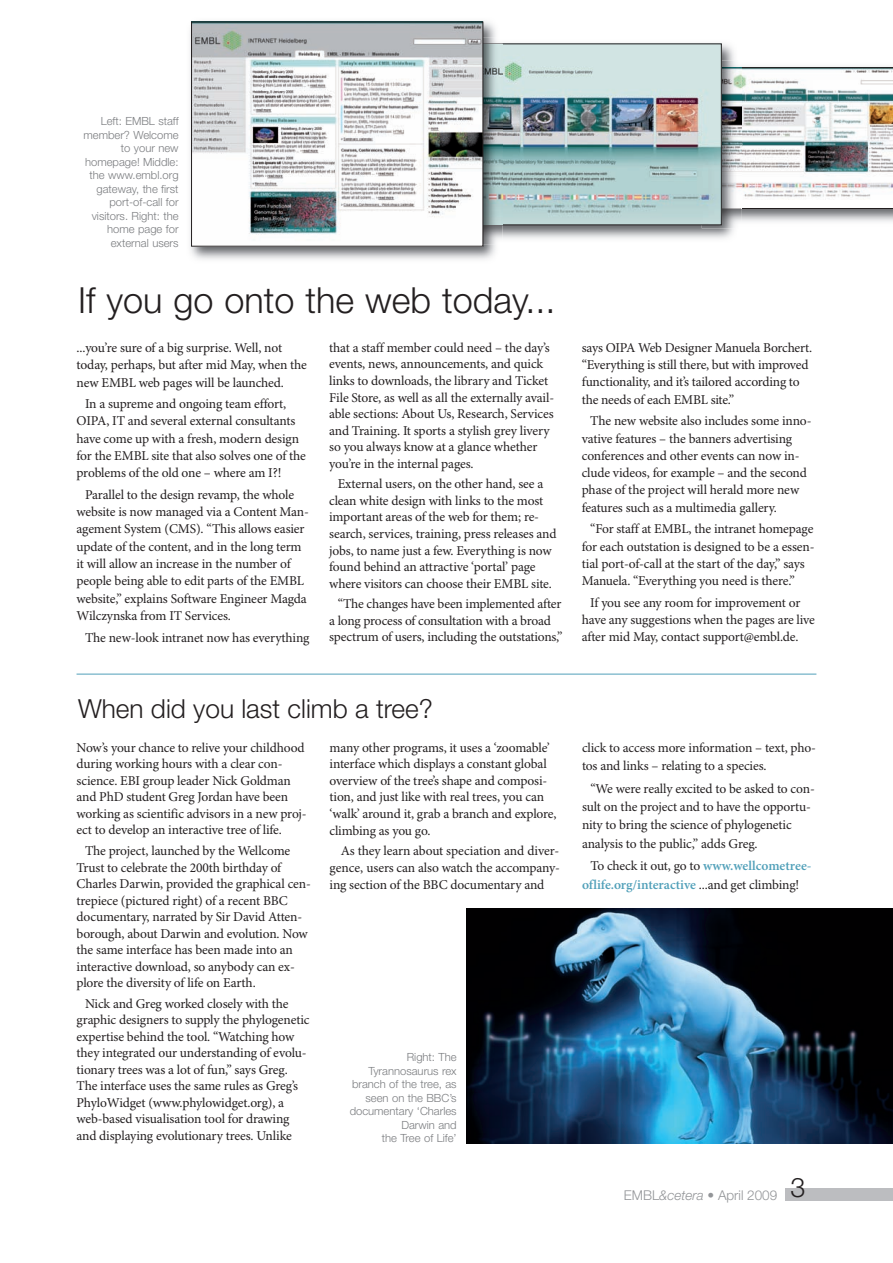
<style>
.page{position:relative;width:893px;height:1263px;background:#fff}
.page>*{position:absolute;margin:0;border:0;box-sizing:border-box;transform-origin:0 0}
.t1{font:300 36px "Helvetica Neue LT Pro";color:#231f20}
.t2{font:300 26.25px "Helvetica Neue LT Pro";color:#231f20}
.t3{font:13.5px/16.5px "Minion Pro";letter-spacing:-.015em;color:#231f20}
.t4{font:600 13.5px/18.3px "Minion Pro";color:#51a0b9}
.t5{font:300 13.5px "Helvetica Neue LT Pro";color:#939598}
.t6{font:300 11.25px/13.5px "Helvetica Neue LT Pro";color:#7b7d80;text-align:right}
.s1{font-weight:400;color:#231f20}
.s2{font-style:italic}
</style>
<div class="page">
<div style="left:786px;top:1188px;width:107px;height:13px;background:#bcbdc0"></div>
<hr style="left:77px;top:674px;width:739px;height:1px;background:#51a0b9">
<img style="left:741px;top:67px;width:152px;height:142px">
<img style="left:503px;top:43px;width:231px;height:196px">
<img style="left:702px;top:60px;width:39px;height:168px">
<img style="left:721px;top:67px;width:20px;height:142px">
<img style="left:503px;top:46px;width:216px;height:177px">
<img style="left:190px;top:21px;width:306px;height:239px">
<img style="left:483px;top:37px;width:20px;height:207px">
<img style="left:483px;top:44px;width:20px;height:181px">
<img style="left:193px;top:24px;width:288px;height:220px">
<div style="left:191px;top:22px;width:292px;height:224px;border:1px solid #231f20"></div>
<img style="left:467px;top:908px;width:426px;height:236px">
<p class="t6" style="left:83px;top:115px;width:97px">Left: EMBL staff member? Welcome to your new homepage! Middle: the www.embl.org gateway, the first port-of-call for visitors. Right: the home page for external users</p>
<h1 class="t1" style="left:78px;top:287px;width:479px">If you go onto the web today...</h1>
<p class="t3" style="left:77px;top:340px;width:232px;line-height:17.2px">...you’re sure of a big surprise. Well, not today, perhaps, but after mid May, when the new EMBL web pages will be launched.</p>
<p class="t3" style="left:77px;top:396px;width:231px;line-height:17.2px;text-indent:9px">In a supreme and ongoing team effort, OIPA, IT and several external consultants have come up with a fresh, modern design for the EMBL site that also solves one of the problems of the old one – where am I?!</p>
<p class="t3" style="left:77px;top:487px;width:234px;line-height:17.2px;text-indent:9px">Parallel to the design revamp, the whole website is now managed via a Content Man&shy;agement System (CMS). “This allows easier update of the content, and in the long term it will allow an increase in the number of people being able to edit parts of the EMBL website,” explains Software Engineer Magda Wilczynska from IT Services.</p>
<p class="t3" style="left:85px;top:630px;width:226px">The new-look intranet now has everything</p>
<p class="t3" style="left:329px;top:341px;width:226px">that a staff member could need – the day’s events, news, announcements, and quick links to downloads, the library and Ticket File Store, as well as all the externally avail&shy;able sections: About Us, Research, Services and Training. It sports a stylish grey livery so you always know at a glance whether you’re in the internal pages.</p>
<p class="t3" style="left:329px;top:477px;width:229px;text-indent:9px">External users, on the other hand, see a clean white design with links to the most important areas of the web for them; re&shy;search, services, training, press releases and jobs, to name just a few. Everything is now found behind an attractive ‘portal’ page where visitors can choose their EMBL site.</p>
<p class="t3" style="left:329px;top:597px;width:235px;text-indent:9px">“The changes have been implemented after a long process of consultation with a broad spectrum of users, including the outstations,”</p>
<p class="t3" style="left:582px;top:340px;width:232px;line-height:17.2px">says OIPA Web Designer Manuela Borchert. “Everything is still there, but with improved functionality, and it’s tailored according to the needs of each EMBL site.”</p>
<p class="t3" style="left:582px;top:413px;width:231px;line-height:17.2px;text-indent:9px">The new website also includes some inno&shy;vative features – the banners advertising conferences and other events can now in&shy;clude videos, for example – and the second phase of the project will herald more new features such as a multimedia gallery.</p>
<p class="t3" style="left:582px;top:522px;width:234px;line-height:17.2px;text-indent:9px">“For staff at EMBL, the intranet homepage for each outstation is designed to be a essen&shy;tial port-of-call at the start of the day,” says Manuela. “Everything you need is there.”</p>
<p class="t3" style="left:582px;top:595px;width:235px;line-height:17.2px;text-indent:9px">If you see any room for improvement or have any suggestions when the pages are live after mid May, contact support@embl.de.</p>
<h2 class="t2" style="left:78px;top:699px;width:356px">When did you last climb a tree?</h2>
<p class="t3" style="left:77px;top:740px;width:232px">Now’s your chance to relive your childhood during working hours with a clear con&shy;science. EBI group leader Nick Goldman and PhD student Greg Jordan have been working as scientific advisors in a new proj&shy;ect to develop an interactive tree of life.</p>
<p class="t3" style="left:77px;top:844px;width:236px;text-indent:9px">The project, launched by the Wellcome Trust to celebrate the 200th birthday of Charles Darwin, provided the graphical cen&shy;trepiece (pictured right) of a recent BBC documentary, narrated by Sir David Atten&shy;borough, about Darwin and evolution. Now the same interface has been made into an interactive download, so anybody can ex&shy;plore the diversity of life on Earth.</p>
<p class="t3" style="left:77px;top:996px;width:235px;text-indent:9px">Nick and Greg worked closely with the graphic designers to supply the phylogenetic expertise behind the tool. “Watching how they integrated our understanding of evolu&shy;tionary trees was a lot of fun,” says Greg.<br>The interface uses the same rules as Greg’s PhyloWidget (www.phylowidget.org), a web-based visualisation tool for drawing and displaying evolutionary trees. Unlike</p>
<p class="t3" style="left:330px;top:740px;width:229px">many other programs, it uses a ‘zoomable’ interface which displays a constant global overview of the tree’s shape and composi&shy;tion, and just like with real trees, you can ‘walk’ around it, grab a branch and explore, climbing as you go.</p>
<p class="t3" style="left:330px;top:844px;width:232px;text-align:justify;text-indent:11px">As they learn about speciation and diver&shy;gence, users can also watch the accompany&shy;ing section of the BBC documentary and</p>
<p class="t6" style="left:350px;top:1052px;width:109px">Right: The<br>Tyrannosaurus rex branch of the tree, as seen on the BBC’s documentary ‘Charles<br>Darwin and<br>the Tree of Life’</p>
<p class="t3" style="left:582px;top:739px;width:236px;line-height:18.3px">click to access more information – text, pho&shy;tos and links – relating to a species.</p>
<p class="t3" style="left:582px;top:780px;width:234px;line-height:18.3px;text-indent:9px">“We were really excited to be asked to con&shy;sult on the project and to have the opportu&shy;nity to bring the science of phylogenetic analysis to the public,” adds Greg.</p>
<p class="t4" style="left:582px;top:858px;width:231px;text-indent:9px"><span class="s1">To check it out, go to</span> www.wellcometree&shy;oflife.org/interactive <span class="s1">...and get climbing!</span></p>
<p class="t5" style="left:624px;top:1190px;width:183px">EMBL<span class="s2">&amp;cetera</span> • April 2009 <sup>3</sup></p>
</div>
